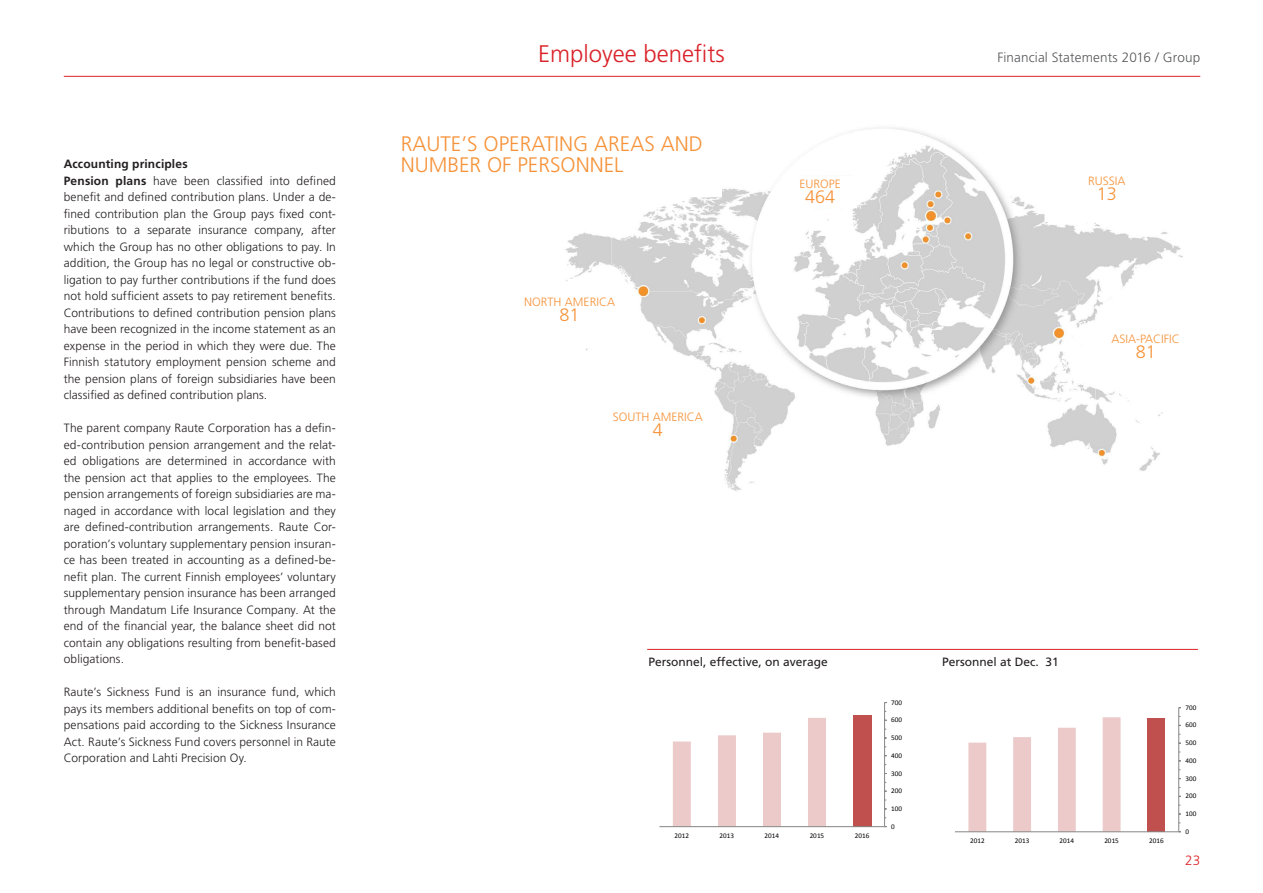
<style>
.page{position:relative;width:1263px;height:893px;background:#fff}
.page>*{position:absolute;margin:0;border:0;box-sizing:border-box;transform-origin:0 0}
.Frut_PÄÄOTS{font:300 24px "Frutiger LT";color:#da2128}
.Frut_PÄÄOTS-2{font:300 21px/21px "Frutiger LT";color:#f69238}
.Frut_PÄÄOTS-3{font:300 18px "Frutiger LT";color:#f69238}
.t1{font:300 13.5px "Frutiger LT";letter-spacing:.01em;color:#57585a}
.t2{font:300 13.5px "Frutiger LT";color:#da2128}
.Frut_LEIPIS{font:300 12px/16.5px "Frutiger LT";letter-spacing:.005em;color:#231f20;text-align:justify}
.Frut_PÄÄOTS-4{font:300 12px "Frutiger LT";color:#f69238}
.t3{font:12px "Frutiger LT";color:#231f20}
.Frut_LEIPIS-2{font:700 12px "Frutiger LT";letter-spacing:.01em;color:#231f20}
.t4{font:7.2px "Calibri";color:#000}
.s1{font-weight:700}
</style>
<div class="page">
<hr style="left:64px;top:76px;width:1136px;height:1px;background:#da2128">
<img style="left:565px;top:128px;width:618px;height:363px">
<hr style="left:647px;top:649px;width:551px;height:1px;background:#da2128">
<div style="left:853px;top:715px;width:18px;height:112px;background:#c0504d"></div>
<svg style="left:673px;top:718px;width:153px;height:108px"></svg>
<hr style="left:884px;top:703px;width:1px;height:124px;background:#868686">
<hr style="left:659px;top:826px;width:225px;height:1px;background:#868686">
<div style="left:1147px;top:718px;width:18px;height:114px;background:#c0504d"></div>
<svg style="left:968px;top:717px;width:152px;height:114px"></svg>
<hr style="left:1178px;top:708px;width:1px;height:124px;background:#868686">
<hr style="left:955px;top:831px;width:224px;height:1px;background:#868686">
<div style="left:400px;top:134px;width:321px;height:62px;background:#fff"></div>
<div style="left:508px;top:294px;width:123px;height:36px;background:#fff"></div>
<div style="left:596px;top:409px;width:124px;height:37px;background:#fff"></div>
<div style="left:1084px;top:331px;width:123px;height:48px;background:#fff"></div>
<div style="left:1045px;top:173px;width:123px;height:48px;background:#fff"></div>
<div style="left:784px;top:176px;width:72px;height:31px;background:#fff"></div>
<p class="Frut_LEIPIS-2" style="left:64px;top:157px;width:125px">Accounting principles</p>
<p class="Frut_LEIPIS" style="left:64px;top:172px;width:274px"><span class="s1">Pension plans</span> have been classified into defined benefit and defined contribution plans. Under a de&shy;fined contribution plan the Group pays fixed cont&shy;ributions to a separate insurance company, after which the Group has no other obligations to pay. In addition, the Group has no legal or constructive ob&shy;ligation to pay further contributions if the fund does not hold sufficient assets to pay retirement benefits.<br>Contributions to defined contribution pension plans have been recognized in the income statement as an expense in the period in which they were due. The Finnish statutory employment pension scheme and the pension plans of foreign subsidiaries have been classified as defined contribution plans.</p>
<p class="Frut_LEIPIS" style="left:64px;top:420px;width:274px">The parent company Raute Corporation has a defin&shy;ed-contribution pension arrangement and the relat&shy;ed obligations are determined in accordance with the pension act that applies to the employees. The pension arrangements of foreign subsidiaries are ma&shy;naged in accordance with local legislation and they are defined-contribution arrangements. Raute Cor&shy;poration’s voluntary supplementary pension insuran&shy;ce has been treated in accounting as a defined-be&shy;nefit plan. The current Finnish employees’ voluntary supplementary pension insurance has been arranged through Mandatum Life Insurance Company. At the end of the financial year, the balance sheet did not contain any obligations resulting from benefit-based obligations.</p>
<p class="Frut_LEIPIS" style="left:64px;top:684px;width:274px">Raute’s Sickness Fund is an insurance fund, which pays its members additional benefits on top of com&shy;pensations paid according to the Sickness Insurance Act. Raute’s Sickness Fund covers personnel in Raute Corporation and Lahti Precision Oy.</p>
<p class="Frut_PÄÄOTS" style="left:538px;top:41px;width:188px">Employee benefits</p>
<p class="Frut_PÄÄOTS-2" style="left:401px;top:133px;width:304px">RAUTE’S OPERATING AREAS AND<br>NUMBER OF PERSONNEL</p>
<p class="Frut_PÄÄOTS-4" style="left:524px;top:295px;width:92px">NORTH AMERICA</p>
<p class="Frut_PÄÄOTS-3" style="left:560px;top:304px;width:22px">81</p>
<p class="Frut_PÄÄOTS-4" style="left:613px;top:410px;width:92px">SOUTH AMERICA</p>
<p class="Frut_PÄÄOTS-3" style="left:653px;top:420px;width:12px">4</p>
<p class="Frut_PÄÄOTS-4" style="left:799px;top:177px;width:43px">EUROPE</p>
<p class="Frut_PÄÄOTS-3" style="left:805px;top:187px;width:32px">464</p>
<p class="t1" style="left:997px;top:49px;width:204px">Financial Statements 2016 / Group</p>
<p class="Frut_PÄÄOTS-4" style="left:1088px;top:174px;width:39px">RUSSIA</p>
<p class="Frut_PÄÄOTS-3" style="left:1097px;top:184px;width:22px">13</p>
<p class="Frut_PÄÄOTS-4" style="left:1111px;top:332px;width:70px">ASIA-PACIFIC</p>
<p class="Frut_PÄÄOTS-3" style="left:1136px;top:342px;width:22px">81</p>
<p class="t3" style="left:648px;top:655px;width:181px">Personnel, effective, on average</p>
<p class="t3" style="left:942px;top:654px;width:118px">Personnel at Dec. 31</p>
<p class="t4" style="left:891px;top:698px;width:12px">700</p>
<p class="t4" style="left:1185px;top:703px;width:12px">700</p>
<p class="t4" style="left:891px;top:715px;width:12px">600</p>
<p class="t4" style="left:1185px;top:720px;width:12px">600</p>
<p class="t4" style="left:891px;top:733px;width:12px">500</p>
<p class="t4" style="left:1185px;top:738px;width:12px">500</p>
<p class="t4" style="left:891px;top:751px;width:12px">400</p>
<p class="t4" style="left:1185px;top:756px;width:12px">400</p>
<p class="t4" style="left:891px;top:769px;width:12px">300</p>
<p class="t4" style="left:1185px;top:774px;width:12px">300</p>
<p class="t4" style="left:891px;top:786px;width:12px">200</p>
<p class="t4" style="left:1185px;top:791px;width:12px">200</p>
<p class="t4" style="left:891px;top:804px;width:12px">100</p>
<p class="t4" style="left:1185px;top:809px;width:12px">100</p>
<p class="t4" style="left:674px;top:831px;width:16px">2012</p>
<p class="t4" style="left:720px;top:831px;width:16px">2013</p>
<p class="t4" style="left:765px;top:831px;width:16px">2014</p>
<p class="t4" style="left:810px;top:831px;width:16px">2015</p>
<p class="t4" style="left:855px;top:831px;width:16px">2016</p>
<p class="t4" style="left:891px;top:822px;width:5px">0</p>
<p class="t4" style="left:970px;top:836px;width:16px">2012</p>
<p class="t4" style="left:1015px;top:836px;width:16px">2013</p>
<p class="t4" style="left:1059px;top:836px;width:16px">2014</p>
<p class="t4" style="left:1104px;top:836px;width:16px">2015</p>
<p class="t4" style="left:1149px;top:836px;width:16px">2016</p>
<p class="t4" style="left:1185px;top:827px;width:5px">0</p>
<p class="t2" style="left:1185px;top:852px;width:17px">23</p>
</div>
